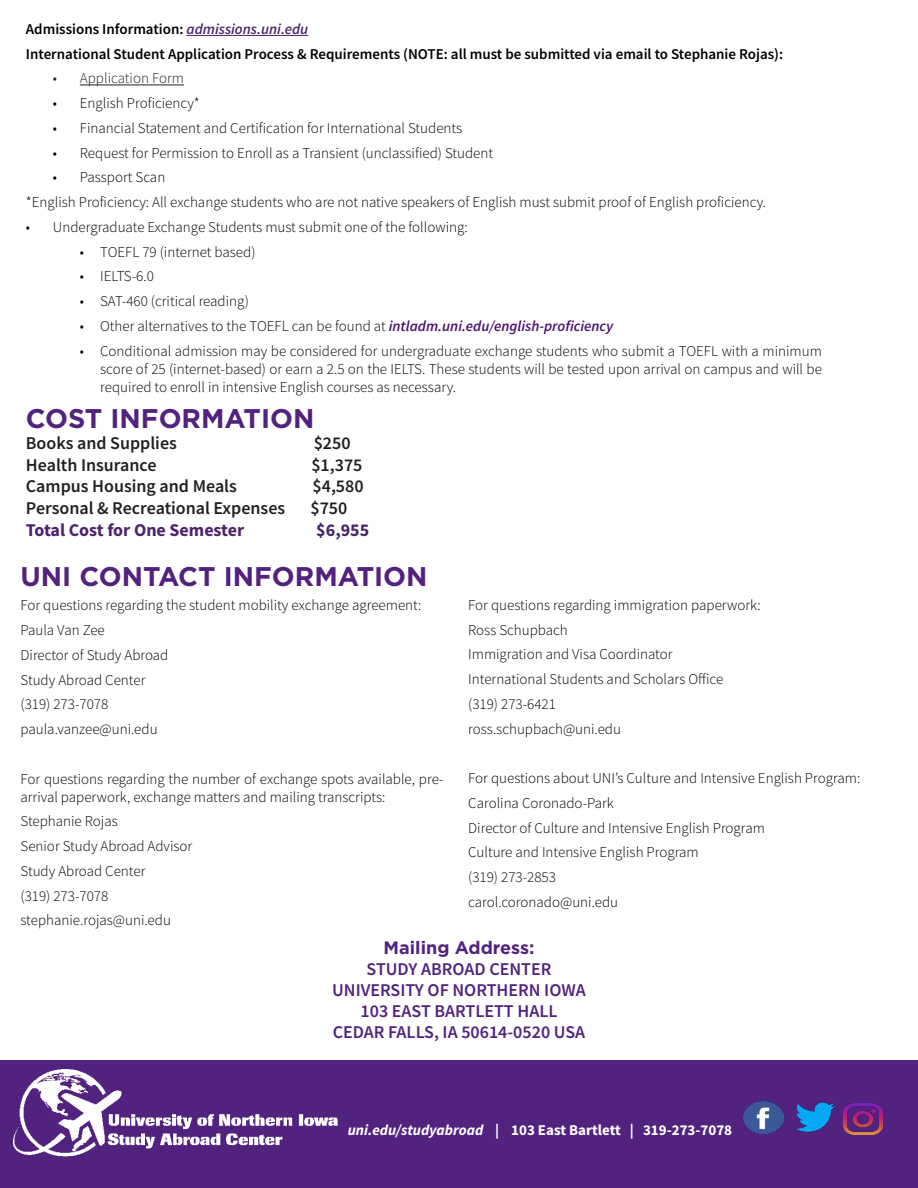
<style>
.page{position:relative;width:918px;height:1188px;background:#fff}
.page>*{position:absolute;margin:0;border:0;box-sizing:border-box;transform-origin:0 0}
.t1{font:700 27px "Gotham";color:#52227f}
.t2{font:600 18px "Source Sans Pro";color:#231f20}
.t3{font:600 18px "Source Sans Pro";color:#52227f}
.t4{font:700 18px "Source Sans Pro";color:#4b256c}
.t5{font:700 18px "Gotham";color:#52227f}
.t6{font:300 15px/18px "Source Sans Pro";color:#000;text-align:justify}
.t7{font:600 15px "Source Sans Pro";color:#000}
.t8{font:700 15px "Source Sans Pro";color:#fff}
.t9{font:300 15px "Source Sans Pro";color:#231f20}
.s1{font-style:italic;color:#4b256c}
.s2{font-weight:600;font-style:italic;color:#4b116f}
.s3{font-style:italic}
</style>
<div class="page">
<hr style="left:187px;top:35px;width:121px;height:1px;background:#4b256c">
<hr style="left:80px;top:85px;width:104px;height:1px;background:#231f20">
<div style="left:0;top:1061px;width:918px;height:127px;background:#52227f"></div>
<img style="left:743px;top:1101px;width:41px;height:32px">
<img style="left:844px;top:1104px;width:38px;height:31px">
<img style="left:796px;top:1102px;width:38px;height:30px">
<img style="left:12px;top:1069px;width:326px;height:88px">
<p class="t7" style="left:26px;top:19px;width:284px">Admissions Information: <span class="s1">admissions.uni.edu</span></p>
<p class="t7" style="left:26px;top:44px;width:759px">International Student Application Process &amp; Requirements (NOTE: all must be submitted via email to Stephanie Rojas):</p>
<p class="t9" style="left:53px;top:69px;width:133px">• Application Form</p>
<p class="t6" style="left:53px;top:94px;width:148px">• English Proficiency*</p>
<p class="t6" style="left:53px;top:119px;width:411px">• Financial Statement and Certification for International Students</p>
<p class="t6" style="left:53px;top:144px;width:442px">• Request for Permission to Enroll as a Transient (unclassified) Student</p>
<p class="t6" style="left:53px;top:168px;width:114px">• Passport Scan</p>
<p class="t6" style="left:26px;top:193px;width:742px">*English Proficiency: All exchange students who are not native speakers of English must submit proof of English proficiency.</p>
<p class="t6" style="left:26px;top:218px;width:443px">• Undergraduate Exchange Students must submit one of the following:</p>
<p class="t6" style="left:80px;top:243px;width:177px">• TOEFL 79 (internet based)</p>
<p class="t6" style="left:80px;top:267px;width:76px">• IELTS-6.0</p>
<p class="t6" style="left:80px;top:292px;width:171px">• SAT-460 (critical reading)</p>
<p class="t6" style="left:80px;top:317px;width:535px">• Other alternatives to the TOEFL can be found at <span class="s2">intladm.uni.edu/english-proficiency</span></p>
<p class="t6" style="left:100px;top:342px;width:723px;text-indent:-20px">• Conditional admission may be considered for undergraduate exchange students who submit a TOEFL with a minimum score of 25 (internet-based) or earn a 2.5 on the IELTS. These students will be tested upon arrival on campus and will be required to enroll in intensive English courses as necessary.</p>
<p class="t1" style="left:26px;top:401px;width:290px">COST INFORMATION</p>
<p class="t2" style="left:26px;top:431px;width:152px">Books and Supplies</p>
<p class="t2" style="left:314px;top:431px;width:38px">$250</p>
<p class="t2" style="left:26px;top:453px;width:132px">Health Insurance</p>
<p class="t2" style="left:311px;top:453px;width:53px">$1,375</p>
<p class="t2" style="left:26px;top:475px;width:213px">Campus Housing and Meals</p>
<p class="t2" style="left:313px;top:475px;width:53px">$4,580</p>
<p class="t2" style="left:26px;top:496px;width:261px">Personal &amp; Recreational Expenses</p>
<p class="t2" style="left:310px;top:496px;width:38px">$750</p>
<p class="t4" style="left:26px;top:518px;width:220px">Total Cost for One Semester</p>
<p class="t4" style="left:316px;top:518px;width:54px">$6,955</p>
<p class="t1" style="left:21px;top:558px;width:409px">UNI CONTACT INFORMATION</p>
<p class="t6" style="left:21px;top:596px;width:402px">For questions regarding the student mobility exchange agreement:</p>
<p class="t6" style="left:21px;top:621px;width:86px">Paula Van Zee</p>
<p class="t6" style="left:21px;top:646px;width:149px">Director of Study Abroad</p>
<p class="t6" style="left:21px;top:671px;width:126px">Study Abroad Center</p>
<p class="t6" style="left:21px;top:695px;width:89px">(319) 273-7078</p>
<p class="t6" style="left:21px;top:720px;width:139px">paula.vanzee@uni.edu</p>
<p class="t6" style="left:21px;top:770px;width:425px">For questions regarding the number of exchange spots available, pre&shy;arrival paperwork, exchange matters and mailing transcripts:</p>
<p class="t6" style="left:21px;top:812px;width:99px">Stephanie Rojas</p>
<p class="t6" style="left:21px;top:837px;width:173px">Senior Study Abroad Advisor</p>
<p class="t6" style="left:21px;top:862px;width:126px">Study Abroad Center</p>
<p class="t6" style="left:21px;top:887px;width:89px">(319) 273-7078</p>
<p class="t6" style="left:21px;top:911px;width:152px">stephanie.rojas@uni.edu</p>
<p class="t6" style="left:468px;top:596px;width:294px">For questions regarding immigration paperwork:</p>
<p class="t6" style="left:468px;top:621px;width:101px">Ross Schupbach</p>
<p class="t6" style="left:468px;top:645px;width:206px">Immigration and Visa Coordinator</p>
<p class="t6" style="left:468px;top:670px;width:257px">International Students and Scholars Office</p>
<p class="t6" style="left:468px;top:695px;width:89px">(319) 273-6421</p>
<p class="t6" style="left:468px;top:720px;width:154px">ross.schupbach@uni.edu</p>
<p class="t6" style="left:468px;top:769px;width:394px">For questions about UNI’s Culture and Intensive English Program:</p>
<p class="t6" style="left:468px;top:794px;width:147px">Carolina Coronado-Park</p>
<p class="t6" style="left:468px;top:819px;width:298px">Director of Culture and Intensive English Program</p>
<p class="t6" style="left:468px;top:843px;width:232px">Culture and Intensive English Program</p>
<p class="t6" style="left:468px;top:868px;width:89px">(319) 273-2853</p>
<p class="t6" style="left:468px;top:893px;width:151px">carol.coronado@uni.edu</p>
<p class="t5" style="left:384px;top:936px;width:152px">Mailing Address:</p>
<p class="t3" style="left:367px;top:957px;width:186px">STUDY ABROAD CENTER</p>
<p class="t3" style="left:332px;top:978px;width:255px">UNIVERSITY OF NORTHERN IOWA</p>
<p class="t3" style="left:361px;top:999px;width:198px">103 EAST BARTLETT HALL</p>
<p class="t3" style="left:333px;top:1020px;width:254px">CEDAR FALLS, IA 50614-0520 USA</p>
<p class="t8" style="left:348px;top:1120px;width:386px"><span class="s3">uni.edu/studyabroad</span> | 103 East Bartlett | 319-273-7078</p>
</div>
